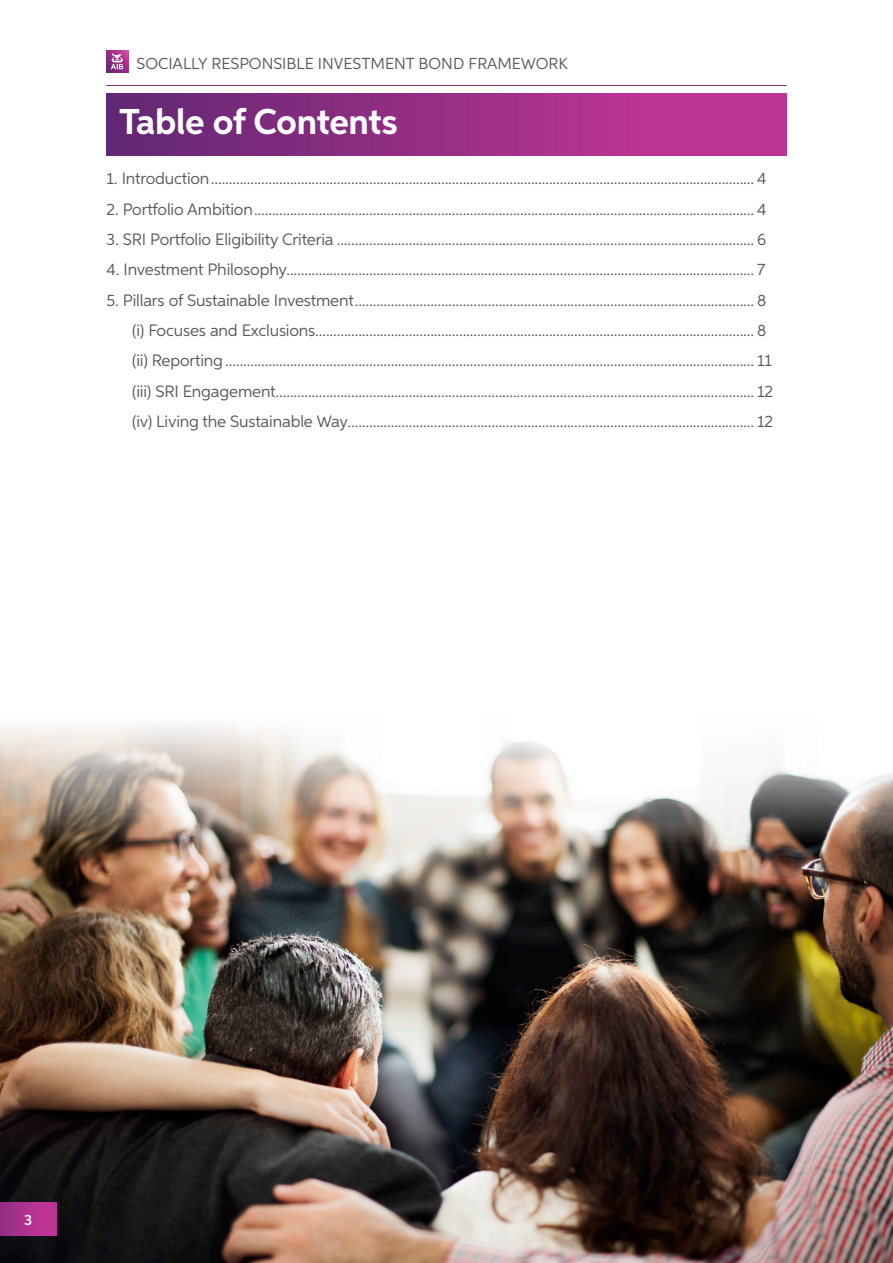
<style>
.page{position:relative;width:893px;height:1263px;background:#fff}
.page>*{position:absolute;margin:0;border:0;box-sizing:border-box;transform-origin:0 0}
.Heading{font:700 36px "Aspira";letter-spacing:-.01em;color:#fff}
.Contents{font:16.5px "Aspira";letter-spacing:-.01em;color:#57585a}
.t1{font:15.9px "Aspira";color:#57585a}
.t2{font:600 15px "Aspira";color:#fff}
</style>
<div class="page">
<hr style="left:106px;top:85px;width:681px;height:1px;background:#812d7b">
<svg style="left:106px;top:50px;width:22px;height:22px"></svg>
<div style="left:106px;top:94px;width:681px;height:61px;background:linear-gradient(to right,#632874,#cc3699)"></div>
<img style="left:0;top:724px;width:893px;height:539px">
<div style="left:0;top:1202px;width:56px;height:33px;background:linear-gradient(to right,#962f85,#c73597)"></div>
<p class="t1" style="left:136px;top:54px;width:433px">SOCIALLY RESPONSIBLE INVESTMENT BOND FRAMEWORK</p>
<p class="Heading" style="left:119px;top:100px;width:280px">Table of Contents</p>
<p class="Contents" style="left:107px;top:168px;width:661px">1. Introduction....................................................................................................................................................... 4</p>
<p class="Contents" style="left:107px;top:199px;width:661px">2. Portfolio Ambition........................................................................................................................................... 4</p>
<p class="Contents" style="left:107px;top:229px;width:661px">3. SRI Portfolio Eligibility Criteria .................................................................................................................... 6</p>
<p class="Contents" style="left:107px;top:260px;width:660px">4. Investment Philosophy.................................................................................................................................. 7</p>
<p class="Contents" style="left:107px;top:290px;width:661px">5. Pillars of Sustainable Investment............................................................................................................... 8</p>
<p class="Contents" style="left:132px;top:320px;width:636px">(i) Focuses and Exclusions.......................................................................................................................... 8</p>
<p class="Contents" style="left:132px;top:351px;width:641px">(ii) Reporting................................................................................................................................................... 11</p>
<p class="Contents" style="left:132px;top:381px;width:643px">(iii) SRI Engagement..................................................................................................................................... 12</p>
<p class="Contents" style="left:132px;top:411px;width:643px">(iv) Living the Sustainable Way................................................................................................................. 12</p>
<p class="t2" style="left:24px;top:1210px;width:10px">3</p>
</div>
